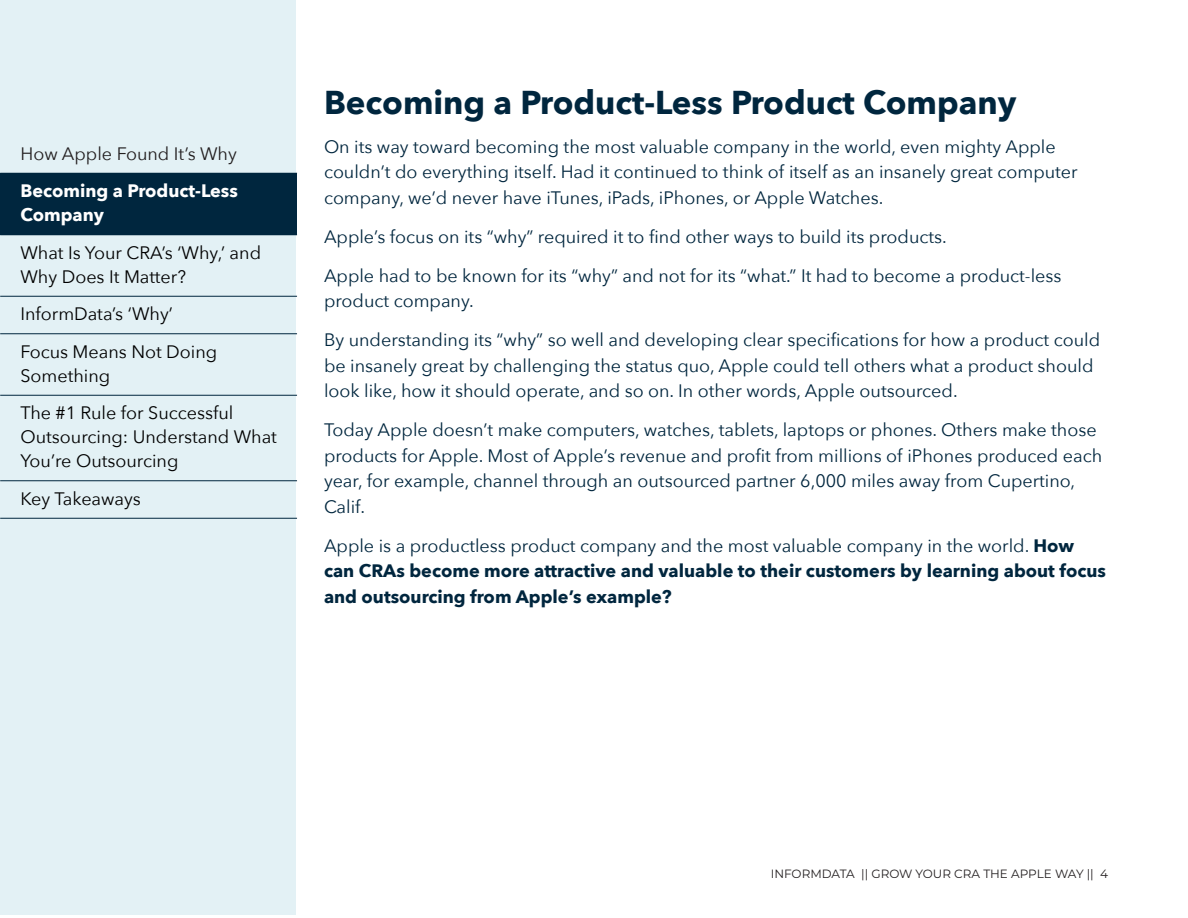
<style>
.page{position:relative;width:1188px;height:918px;background:#fff}
.page>*{position:absolute;margin:0;border:0;box-sizing:border-box;transform-origin:0 0}
.Sub_Header{font:700 33px "Avenir Next";color:#00263e}
.Body{font:18px/25.5px "Avenir Next";color:#00263e}
.Body-2{font:700 18px/25.5px "Avenir Next";color:#00263e}
.t1{font:18px/24px "Avenir Next";color:#000}
.t2{font:700 18px/24px "Avenir Next";color:#fff}
.t3{font:18px "Avenir Next";color:#231f20}
.t4{font:12px "Montserrat";color:#231f20}
.s1{font-weight:400}
</style>
<div class="page">
<div style="left:0;top:0;width:296px;height:915px;background:#e3f1f5"></div>
<div style="left:0;top:173px;width:297px;height:61px;background:#00263e"></div>
<hr style="left:0;top:235px;width:297px;height:1px;background:#00263e">
<hr style="left:0;top:296px;width:297px;height:1px;background:#00263e">
<hr style="left:0;top:334px;width:297px;height:1px;background:#00263e">
<hr style="left:0;top:395px;width:297px;height:1px;background:#00263e">
<hr style="left:0;top:481px;width:297px;height:1px;background:#00263e">
<hr style="left:0;top:518px;width:297px;height:1px;background:#00263e">
<p class="t3" style="left:20px;top:138px;width:218px">How Apple Found It’s Why</p>
<p class="t2" style="left:20px;top:179px;width:219px">Becoming a Product-Less<br>Company</p>
<p class="t1" style="left:20px;top:240px;width:242px">What Is Your CRA’s ‘Why,’ and<br>Why Does It Matter?</p>
<p class="t1" style="left:20px;top:294px;width:198px;line-height:37.5px">InformData’s ‘Why’<br>Focus Means Not Doing</p>
<p class="t1" style="left:20px;top:356px;width:215px;line-height:37.5px">Something<br>The #1 Rule for Successful</p>
<p class="t1" style="left:20px;top:424px;width:258px">Outsourcing: Understand What<br>You’re Outsourcing</p>
<p class="t1" style="left:20px;top:486px;width:122px">Key Takeaways</p>
<p class="Sub_Header" style="left:324px;top:74px;width:694px">Becoming a Product-Less Product Company</p>
<p class="Body" style="left:324px;top:133px;width:755px">On its way toward becoming the most valuable company in the world, even mighty Apple couldn’t do everything itself. Had it continued to think of itself as an insanely great computer company, we’d never have iTunes, iPads, iPhones, or Apple Watches.</p>
<p class="Body" style="left:324px;top:223px;width:624px">Apple’s focus on its “why” required it to find other ways to build its products.</p>
<p class="Body" style="left:324px;top:262px;width:739px">Apple had to be known for its “why” and not for its “what.” It had to become a product-less product company.</p>
<p class="Body" style="left:324px;top:327px;width:778px">By understanding its “why” so well and developing clear specifications for how a product could be insanely great by challenging the status quo, Apple could tell others what a product should look like, how it should operate, and so on. In other words, Apple outsourced.</p>
<p class="Body" style="left:324px;top:417px;width:780px">Today Apple doesn’t make computers, watches, tablets, laptops or phones. Others make those products for Apple. Most of Apple’s revenue and profit from millions of iPhones produced each year, for example, channel through an outsourced partner 6,000 miles away from Cupertino, Calif.</p>
<p class="Body-2" style="left:324px;top:533px;width:784px"><span class="s1">Apple is a productless product company and the most valuable company in the world.</span> How can CRAs become more attractive and valuable to their customers by learning about focus and outsourcing from Apple’s example?</p>
<p class="t4" style="left:771px;top:866px;width:339px">INFORMDATA || GROW YOUR CRA THE APPLE WAY || 4</p>
</div>
